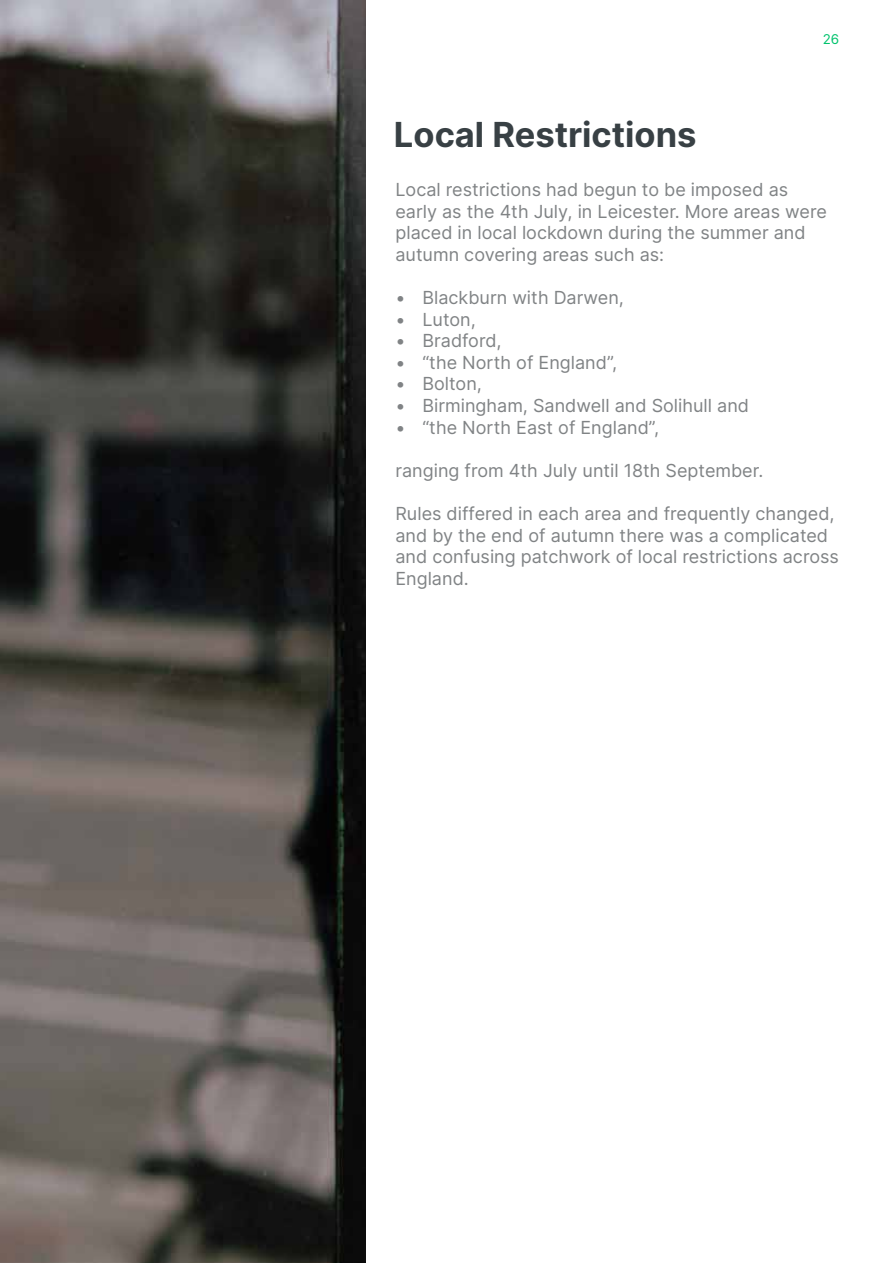
<style>
.page{position:relative;width:893px;height:1263px;background:#fff}
.page>*{position:absolute;margin:0;border:0;box-sizing:border-box;transform-origin:0 0}
.t1{font:700 34.5px "Inter";color:#384044}
.t2{font:18px/21.6px "Inter";color:#808385}
.t3{font:13.5px "Inter";color:#01c36d}
</style>
<div class="page">
<hr style="left:892px;top:1008px;width:1px;height:255px;background:#384044">
<img style="left:0;top:0;width:366px;height:1263px">
<p class="t3" style="left:823px;top:29px;width:18px">26</p>
<h1 class="t1" style="left:394px;top:108px;width:304px">Local Restrictions</h1>
<p class="t2" style="left:395px;top:178px;width:433px">Local restrictions had begun to be imposed as early as the 4th July, in Leicester. More areas were placed in local lockdown during the summer and autumn covering areas such as:</p>
<p class="t2" style="left:395px;top:286px;width:230px">• Blackburn with Darwen,</p>
<p class="t2" style="left:395px;top:308px;width:82px">• Luton,</p>
<p class="t2" style="left:395px;top:329px;width:108px">• Bradford,</p>
<p class="t2" style="left:395px;top:351px;width:223px">• “the North of England”,</p>
<p class="t2" style="left:395px;top:373px;width:88px">• Bolton,</p>
<p class="t2" style="left:395px;top:394px;width:355px">• Birmingham, Sandwell and Solihull and</p>
<p class="t2" style="left:395px;top:416px;width:265px">• “the North East of England”,</p>
<p class="t2" style="left:395px;top:459px;width:369px">ranging from 4th July until 18th September.</p>
<p class="t2" style="left:395px;top:502px;width:445px">Rules differed in each area and frequently changed, and by the end of autumn there was a complicated and confusing patchwork of local restrictions across England.</p>
</div>
